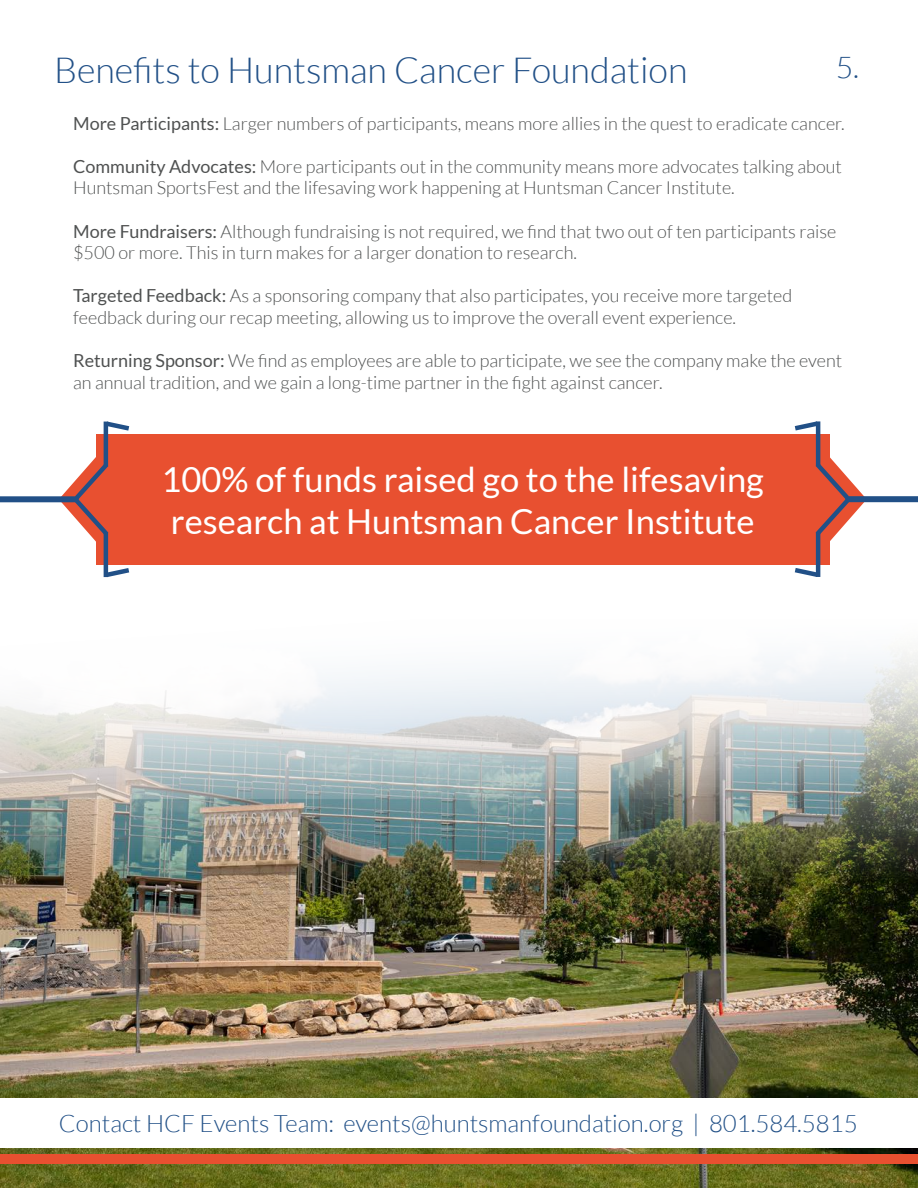
<style>
.page{position:relative;width:918px;height:1188px;background:#fff}
.page>*{position:absolute;margin:0;border:0;box-sizing:border-box;transform-origin:0 0}
.t1{font:300 36px "Lato";color:#215087}
.t2{font:34.5px "Lato";color:#fff}
.t3{font:300 30px "Lato";color:#215087}
.t4{font:300 24px "Lato";color:#215087}
.t5{font:300 18px/21.6px "Lato";color:#4f5151}
.s1{font-weight:400}
</style>
<div class="page">
<img style="left:0;top:798px;width:918px;height:390px">
<svg style="left:0;top:650px;width:918px;height:148px"></svg>
<div style="left:0;top:1099px;width:918px;height:49px;background:#fff"></div>
<div style="left:0;top:1154px;width:918px;height:9px;background:#e85030"></div>
<div style="left:96px;top:434px;width:733px;height:131px;background:#e85030"></div>
<hr style="left:104px;top:532px;width:4px;height:45px;background:#215087">
<svg style="left:103px;top:565px;width:27px;height:13px"></svg>
<hr style="left:104px;top:422px;width:4px;height:44px;background:#215087">
<svg style="left:103px;top:421px;width:27px;height:13px"></svg>
<div style="left:0;top:496px;width:79px;height:6px;background:#215087"></div>
<svg style="left:59px;top:448px;width:50px;height:102px"></svg>
<hr style="left:816px;top:532px;width:4px;height:45px;background:#215087">
<svg style="left:794px;top:565px;width:27px;height:12px"></svg>
<svg style="left:815px;top:448px;width:52px;height:102px"></svg>
<hr style="left:816px;top:421px;width:4px;height:45px;background:#215087">
<svg style="left:794px;top:421px;width:27px;height:13px"></svg>
<div style="left:845px;top:496px;width:73px;height:6px;background:#215087"></div>
<p class="t1" style="left:54px;top:51px;width:635px">Benefits to Huntsman Cancer Foundation</p>
<p class="t5" style="left:73px;top:112px;width:773px"><span class="s1">More Participants:</span> Larger numbers of participants, means more allies in the quest to eradicate cancer.</p>
<p class="t5" style="left:73px;top:156px;width:770px"><span class="s1">Community Advocates:</span> More participants out in the community means more advocates talking about<br>Huntsman SportsFest and the lifesaving work happening at Huntsman Cancer Institute.</p>
<p class="t5" style="left:73px;top:220px;width:765px"><span class="s1">More Fundraisers:</span> Although fundraising is not required, we find that two out of ten participants raise $500 or more. This in turn makes for a larger donation to research.</p>
<p class="t5" style="left:73px;top:285px;width:720px"><span class="s1">Targeted Feedback:</span> As a sponsoring company that also participates, you receive more targeted</p>
<p class="t5" style="left:73px;top:307px;width:665px">feedback during our recap meeting, allowing us to improve the overall event experience.</p>
<p class="t5" style="left:73px;top:350px;width:771px"><span class="s1">Returning Sponsor:</span> We find as employees are able to participate, we see the company make the event an annual tradition, and we gain a long-time partner in the fight against cancer.</p>
<p class="t3" style="left:836px;top:51px;width:25px">5.</p>
<p class="t2" style="left:162px;top:460px;width:604px">100% of funds raised go to the lifesaving</p>
<p class="t2" style="left:171px;top:502px;width:585px">research at Huntsman Cancer Institute</p>
<p class="t4" style="left:59px;top:1110px;width:800px">Contact HCF Events Team: events@huntsmanfoundation.org | 801.584.5815</p>
</div>
